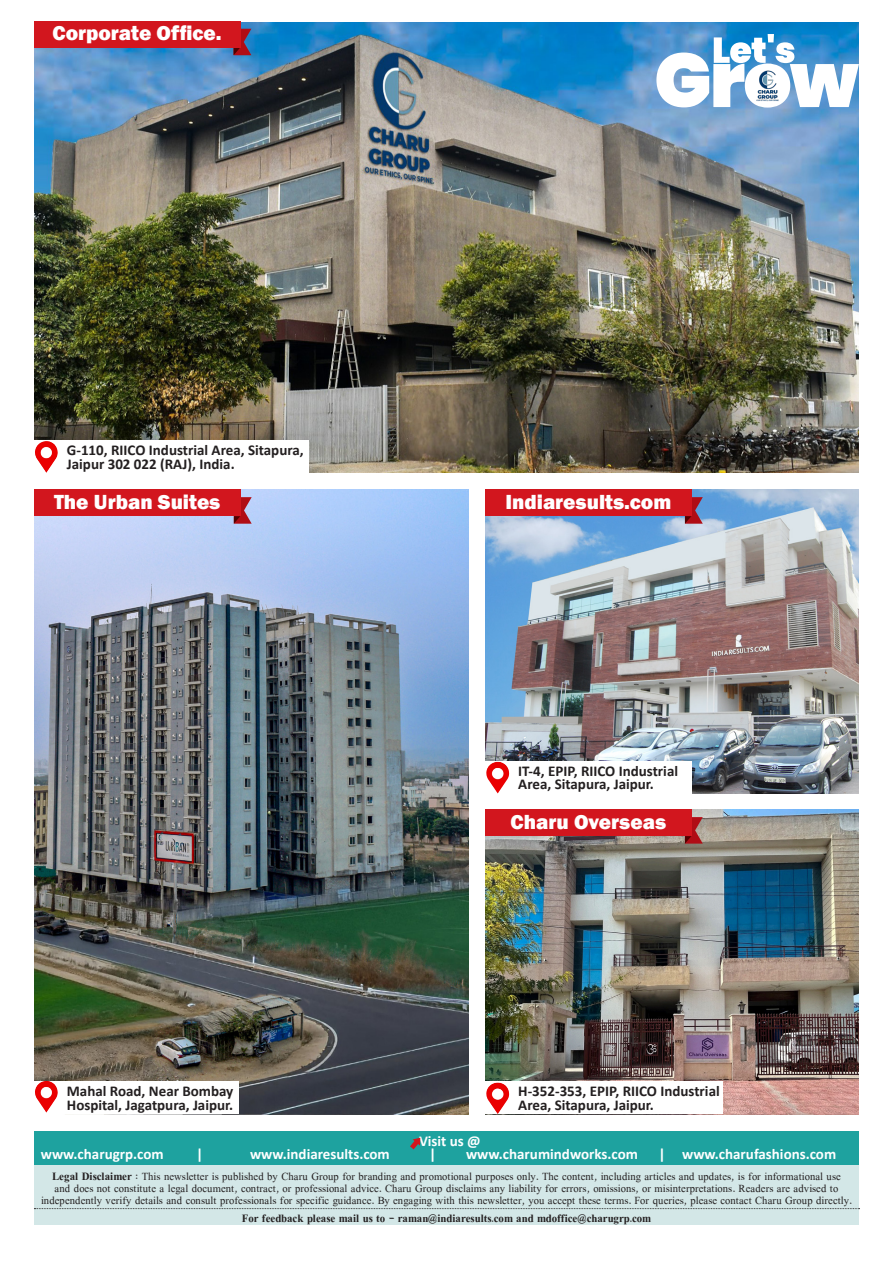
<style>
.page{position:relative;width:893px;height:1263px;background:#fff}
.page>*{position:absolute;margin:0;border:0;box-sizing:border-box;transform-origin:0 0}
.Body_Text_Unicode{font:800 21px "Franklin Gothic";color:#fff}
.Body_Text_Unicode-2{font:700 15px/13.5px "Calibri";color:#231f20}
.Body_Text_Unicode-3{font:700 15px "Calibri";color:#fff}
.Body_Text_Unicode-4{font:13.5px/12px "DB Hindi";color:#231f20;text-align:center}
.Body_Text_Unicode-5{font:700 13.5px "DB Hindi";color:#231f20}
.s1{font-weight:700}
</style>
<div class="page">
<img style="left:34px;top:22px;width:825px;height:451px">
<img style="left:34px;top:490px;width:434px;height:624px">
<img style="left:485px;top:490px;width:374px;height:303px">
<img style="left:485px;top:809px;width:374px;height:305px">
<svg style="left:656px;top:34px;width:203px;height:74px"></svg>
<div style="left:34px;top:1165px;width:825px;height:60px;background:#d3e7e7"></div>
<svg style="left:34px;top:1208px;width:826px;height:1px"></svg>
<svg style="left:234px;top:29px;width:17px;height:26px"></svg>
<div style="left:34px;top:21px;width:206px;height:27px;background:#d2161e"></div>
<svg style="left:234px;top:497px;width:18px;height:27px"></svg>
<div style="left:34px;top:490px;width:206px;height:26px;background:#d2161e"></div>
<svg style="left:685px;top:497px;width:18px;height:27px"></svg>
<div style="left:485px;top:490px;width:206px;height:26px;background:#d2161e"></div>
<svg style="left:685px;top:817px;width:18px;height:27px"></svg>
<div style="left:485px;top:810px;width:206px;height:26px;background:#d2161e"></div>
<div style="left:485px;top:761px;width:207px;height:32px;background:#fff"></div>
<div style="left:34px;top:440px;width:274px;height:33px;background:#fff"></div>
<div style="left:485px;top:1081px;width:238px;height:33px;background:#fff"></div>
<div style="left:34px;top:1081px;width:205px;height:33px;background:#fff"></div>
<div style="left:34px;top:1131px;width:825px;height:34px;background:#1ea29f"></div>
<img style="left:35px;top:442px;width:23px;height:31px">
<img style="left:35px;top:1081px;width:23px;height:31px">
<img style="left:486px;top:762px;width:23px;height:31px">
<img style="left:486px;top:1083px;width:23px;height:31px">
<svg style="left:410px;top:1138px;width:10px;height:11px"></svg>
<p class="Body_Text_Unicode" style="left:52px;top:20px;width:170px">Corporate Office.</p>
<p class="Body_Text_Unicode-2" style="left:67px;top:443px;width:238px">G-110, RIICO Industrial Area, Sitapura,<br>Jaipur 302 022 (RAJ), India.</p>
<p class="Body_Text_Unicode" style="left:54px;top:488px;width:168px">The Urban Suites</p>
<p class="Body_Text_Unicode" style="left:505px;top:488px;width:167px">Indiaresults.com</p>
<p class="Body_Text_Unicode-2" style="left:518px;top:764px;width:161px">IT-4, EPIP, RIICO Industrial<br>Area, Sitapura, Jaipur.</p>
<p class="Body_Text_Unicode-2" style="left:67px;top:1084px;width:168px">Mahal Road, Near Bombay<br>Hospital, Jagatpura, Jaipur.</p>
<p class="Body_Text_Unicode" style="left:511px;top:808px;width:157px">Charu Overseas</p>
<p class="Body_Text_Unicode-2" style="left:518px;top:1084px;width:203px">H-352-353, EPIP, RIICO Industrial<br>Area, Sitapura, Jaipur.</p>
<p class="Body_Text_Unicode-3" style="left:419px;top:1130px;width:63px">Visit us @</p>
<p class="Body_Text_Unicode-3" style="left:41px;top:1144px;width:124px">www.charugrp.com</p>
<p class="Body_Text_Unicode-3" style="left:196px;top:1144px;width:9px">|</p>
<p class="Body_Text_Unicode-3" style="left:250px;top:1144px;width:141px">www.indiaresults.com</p>
<p class="Body_Text_Unicode-3" style="left:429px;top:1144px;width:9px">|</p>
<p class="Body_Text_Unicode-3" style="left:466px;top:1144px;width:173px">www.charumindworks.com</p>
<p class="Body_Text_Unicode-3" style="left:658px;top:1144px;width:179px">| www.charufashions.com</p>
<p class="Body_Text_Unicode-4" style="left:41px;top:1169px;width:812px"><span class="s1">Legal Disclaimer :</span> This newsletter is published by Charu Group for branding and promotional purposes only. The content, including articles and updates, is for informational use<br>and does not constitute a legal document, contract, or professional advice. Charu Group disclaims any liability for errors, omissions, or misinterpretations. Readers are advised to independently verify details and consult professionals for specific guidance. By engaging with this newsletter, you accept these terms. For queries, please contact Charu Group directly.</p>
<p class="Body_Text_Unicode-5" style="left:242px;top:1210px;width:411px">For feedback please mail us to - raman@indiaresults.com and mdoffice@charugrp.com</p>
</div>
